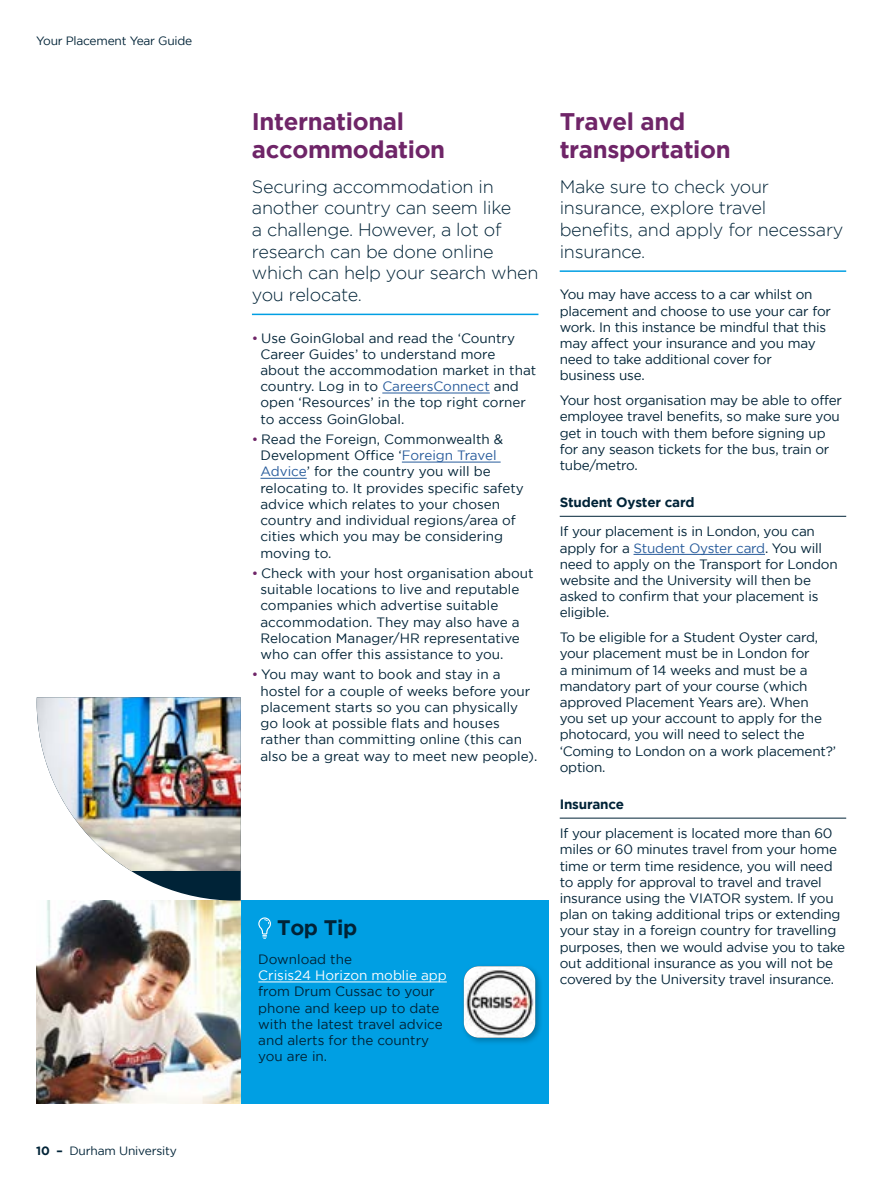
<style>
.page{position:relative;width:893px;height:1191px;background:#fff}
.page>*{position:absolute;margin:0;border:0;box-sizing:border-box;transform-origin:0 0}
.t1{font:700 24px/28.8px "Gotham";letter-spacing:-.015em;color:#6f2568}
.t2{font:700 21px "Gotham";letter-spacing:-.015em;color:#002337}
.t3{font:300 18px/21.6px "Gotham";letter-spacing:-.015em;color:#002337}
.t4{font:13.5px/16.2px "Gotham";letter-spacing:-.015em;color:#002337}
.t5{font:700 13.5px "Gotham";letter-spacing:-.015em;color:#002337}
.t6{font:13.5px "Gotham";color:#fff}
.t7{font:12px "Gotham";letter-spacing:-.02em;color:#002337}
.s1{font-weight:700}
.s2{color:#6f2568}
.s3{color:#275b9b}
</style>
<div class="page">
<hr style="left:252px;top:314px;width:286px;height:1px;background:#009fe3">
<hr style="left:382px;top:393px;width:108px;height:1px;background:#275b9b">
<hr style="left:402px;top:462px;width:99px;height:1px;background:#275b9b">
<hr style="left:260px;top:478px;width:47px;height:1px;background:#275b9b">
<hr style="left:560px;top:270px;width:286px;height:2px;background:#009fe3">
<hr style="left:560px;top:516px;width:286px;height:1px;background:#002337">
<hr style="left:633px;top:554px;width:132px;height:1px;background:#275b9b">
<hr style="left:560px;top:817px;width:286px;height:1px;background:#002337">
<img style="left:37px;top:900px;width:204px;height:203px">
<svg style="left:131px;top:871px;width:110px;height:29px"></svg>
<img style="left:37px;top:697px;width:204px;height:174px">
<div style="left:241px;top:900px;width:308px;height:203px;background:#009fe3"></div>
<hr style="left:258px;top:981px;width:189px;height:1px;background:#fff">
<svg style="left:258px;top:917px;width:13px;height:21px"></svg>
<div style="left:460px;top:962px;width:83px;height:83px;background:#000;opacity:.26"></div>
<img style="left:464px;top:966px;width:71px;height:71px">
<p class="t7" style="left:36px;top:34px;width:158px">Your Placement Year Guide</p>
<p class="t7" style="left:36px;top:1144px;width:142px"><span class="s1">10 –</span> Durham University</p>
<h1 class="t1" style="left:252px;top:106px;width:195px">International accommodation</h1>
<h3 class="t3" style="left:252px;top:175px;width:288px">Securing accommodation in another country can seem like<br>a challenge. However, a lot of research can be done online which can help your search when you relocate.</h3>
<p class="t4" style="left:260px;top:329px;width:277px;text-indent:-9px"><span class="s2">•</span> Use GoinGlobal and read the ‘Country Career Guides’ to understand more about the accommodation market in that country. Log in to <span class="s3">CareersConnect</span> and open ‘Resources’ in the top right corner to access GoinGlobal.</p>
<p class="t4" style="left:260px;top:431px;width:265px;text-indent:-9px"><span class="s2">•</span> Read the Foreign, Commonwealth &amp; Development Office ‘<span class="s3">Foreign Travel Advice</span>’ for the country you will be relocating to. It provides specific safety advice which relates to your chosen country and individual regions/area of cities which you may be considering moving to.</p>
<p class="t4" style="left:260px;top:565px;width:275px;text-indent:-9px"><span class="s2">•</span> Check with your host organisation about suitable locations to live and reputable companies which advertise suitable accommodation. They may also have a Relocation Manager/HR representative who can offer this assistance to you.</p>
<p class="t4" style="left:260px;top:666px;width:278px;text-indent:-9px"><span class="s2">•</span> You may want to book and stay in a hostel for a couple of weeks before your placement starts so you can physically go look at possible flats and houses rather than committing online (this can also be a great way to meet new people).</p>
<h2 class="t2" style="left:277px;top:915px;width:82px">Top Tip</h2>
<p class="t4" style="left:258px;top:950px;width:95px">Download the</p>
<p class="t6" style="left:258px;top:968px;width:190px">Crisis24 Horizon moblie app</p>
<p class="t4" style="left:258px;top:983px;width:186px">from Drum Cussac to your phone and keep up to date with the latest travel advice and alerts for the country you are in.</p>
<h1 class="t1" style="left:560px;top:106px;width:172px">Travel and transportation</h1>
<h3 class="t3" style="left:560px;top:175px;width:285px">Make sure to check your insurance, explore travel benefits, and apply for necessary insurance.</h3>
<p class="t4" style="left:560px;top:286px;width:273px">You may have access to a car whilst on placement and choose to use your car for work. In this instance be mindful that this may affect your insurance and you may need to take additional cover for business use.</p>
<p class="t4" style="left:560px;top:392px;width:284px">Your host organisation may be able to offer employee travel benefits, so make sure you get in touch with them before signing up for any season tickets for the bus, train or tube/metro.</p>
<p class="t5" style="left:560px;top:495px;width:136px">Student Oyster card</p>
<p class="t4" style="left:560px;top:523px;width:279px">If your placement is in London, you can apply for a <span class="s3">Student Oyster card</span>. You will need to apply on the Transport for London website and the University will then be asked to confirm that your placement is eligible.</p>
<p class="t4" style="left:560px;top:629px;width:278px">To be eligible for a Student Oyster card, your placement must be in London for<br>a minimum of 14 weeks and must be a mandatory part of your course (which approved Placement Years are). When you set up your account to apply for the photocard, you will need to select the ‘Coming to London on a work placement?’ option.</p>
<p class="t5" style="left:560px;top:796px;width:66px">Insurance</p>
<p class="t4" style="left:560px;top:825px;width:287px">If your placement is located more than 60 miles or 60 minutes travel from your home time or term time residence, you will need to apply for approval to travel and travel insurance using the VIATOR system. If you plan on taking additional trips or extending your stay in a foreign country for travelling purposes, then we would advise you to take out additional insurance as you will not be covered by the University travel insurance.</p>
</div>
